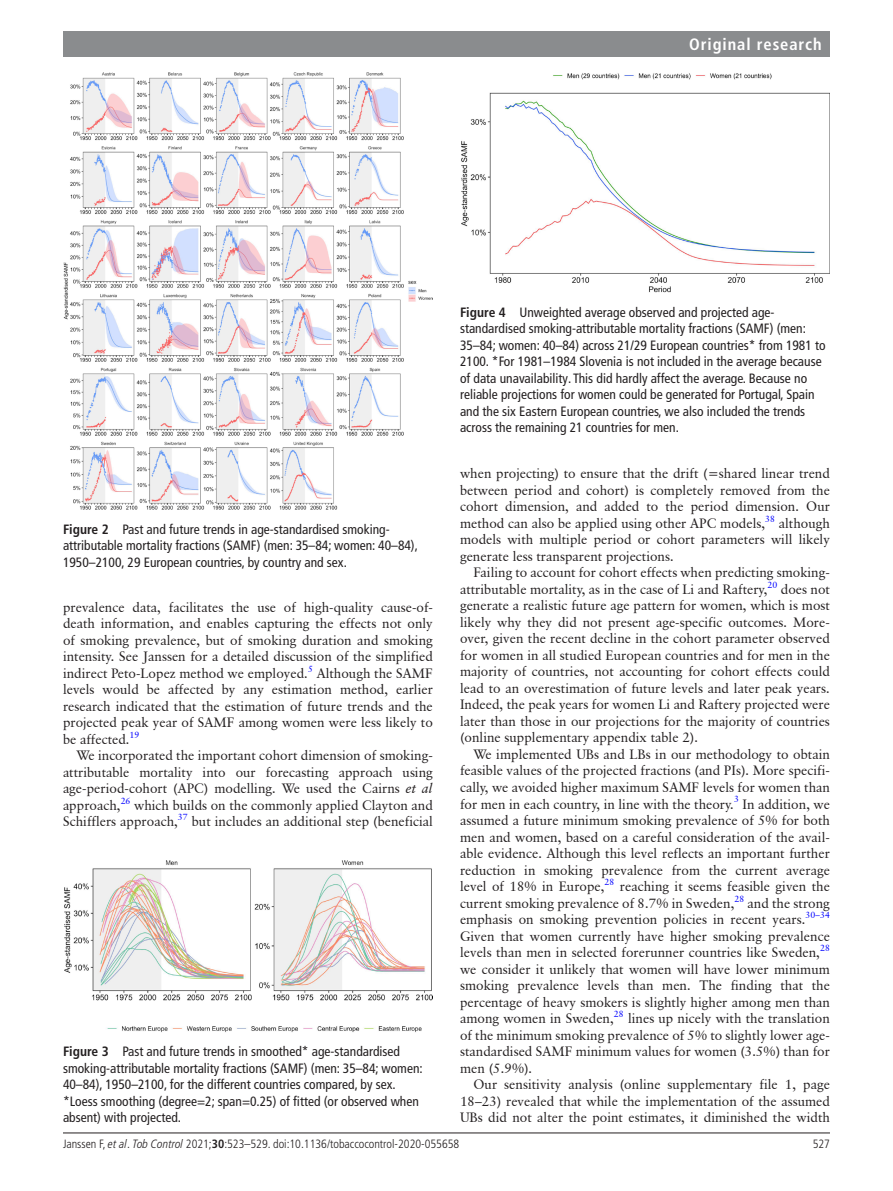
<style>
.page{position:relative;width:893px;height:1191px;background:#fff}
.page>*{position:absolute;margin:0;border:0;box-sizing:border-box;transform-origin:0 0}
.t1{font:700 condensed 16.5px "Frutiger LT Pro";letter-spacing:.055em;color:#fff}
.t2{font:13.5px/16.5px "Classical Garamond BT";color:#231f20;text-align:justify}
.t3{font:condensed 13.5px/16.5px "Frutiger LT Pro";color:#231f20}
.t4{font:300 condensed 12px "Frutiger LT Pro";color:#231f20}
.s1{font-weight:700}
.s2{font-style:italic}
</style>
<div class="page">
<hr style="left:63px;top:1132px;width:767px;height:1px;background:#231f20">
<div style="left:63px;top:31px;width:767px;height:25px;background:#8a8c8e"></div>
<img style="left:63px;top:72px;width:370px;height:438px">
<img style="left:64px;top:861px;width:369px;height:171px">
<img style="left:461px;top:73px;width:369px;height:220px">
<p class="t1" style="left:689px;top:34px;width:134px">Original research</p>
<p class="t3" style="left:63px;top:521px;width:356px"><span class="s1">Figure 2</span> Past and future trends in age-standardised smoking&shy;attributable mortality fractions (SAMF) (men: 35–84; women: 40–84),<br>1950–2100, 29 European countries, by country and sex.</p>
<p class="t2" style="left:63px;top:598px;width:371px">prevalence data, facilitates the use of high-quality cause-of&shy;death information, and enables capturing the effects not only of smoking prevalence, but of smoking duration and smoking intensity. See Janssen for a detailed discussion of the simplified indirect Peto-Lopez method we employed.<sup>5</sup> Although the SAMF levels would be affected by any estimation method, earlier research indicated that the estimation of future trends and the projected peak year of SAMF among women were less likely to be affected.<sup>19</sup></p>
<p class="t2" style="left:63px;top:747px;width:371px;text-indent:14px">We incorporated the important cohort dimension of smoking&shy;attributable mortality into our forecasting approach using age-period-cohort (APC) modelling. We used the Cairns <span class="s2">et al </span>approach,<sup>26</sup> which builds on the commonly applied Clayton and Schifflers approach,<sup>37</sup> but includes an additional step (beneficial</p>
<p class="t3" style="left:63px;top:1043px;width:361px"><span class="s1">Figure 3</span> Past and future trends in smoothed* age-standardised smoking-attributable mortality fractions (SAMF) (men: 35–84; women:<br>40–84), 1950–2100, for the different countries compared, by sex. *Loess smoothing (degree=2; span=0.25) of fitted (or observed when absent) with projected.</p>
<p class="t3" style="left:460px;top:304px;width:367px"><span class="s1">Figure 4</span> Unweighted average observed and projected age&shy;standardised smoking-attributable mortality fractions (SAMF) (men:<br>35–84; women: 40–84) across 21/29 European countries* from 1981 to 2100. *For 1981–1984 Slovenia is not included in the average because of data unavailability. This did hardly affect the average. Because no reliable projections for women could be generated for Portugal, Spain and the six Eastern European countries, we also included the trends across the remaining 21 countries for men.</p>
<p class="t2" style="left:460px;top:465px;width:371px">when projecting) to ensure that the drift (=shared linear trend between period and cohort) is completely removed from the cohort dimension, and added to the period dimension. Our method can also be applied using other APC models,<sup>38</sup> although models with multiple period or cohort parameters will likely generate less transparent projections.</p>
<p class="t2" style="left:460px;top:564px;width:371px;text-indent:14px">Failing to account for cohort effects when predicting smoking&shy;attributable mortality, as in the case of Li and Raftery,<sup>20</sup> does not generate a realistic future age pattern for women, which is most likely why they did not present age-specific outcomes. More&shy;over, given the recent decline in the cohort parameter observed for women in all studied European countries and for men in the majority of countries, not accounting for cohort effects could lead to an overestimation of future levels and later peak years.<br>Indeed, the peak years for women Li and Raftery projected were later than those in our projections for the majority of countries (online supplementary appendix table 2).</p>
<p class="t2" style="left:460px;top:746px;width:371px;text-indent:14px">We implemented UBs and LBs in our methodology to obtain feasible values of the projected fractions (and PIs). More specifi&shy;cally, we avoided higher maximum SAMF levels for women than for men in each country, in line with the theory.<sup>3</sup> In addition, we assumed a future minimum smoking prevalence of 5% for both men and women, based on a careful consideration of the avail&shy;able evidence. Although this level reflects an important further reduction in smoking prevalence from the current average level of 18% in Europe,<sup>28</sup> reaching it seems feasible given the current smoking prevalence of 8.7% in Sweden,<sup>28</sup> and the strong emphasis on smoking prevention policies in recent years.<sup>30–34<br></sup>Given that women currently have higher smoking prevalence levels than men in selected forerunner countries like Sweden,<sup>28 </sup>we consider it unlikely that women will have lower minimum smoking prevalence levels than men. The finding that the percentage of heavy smokers is slightly higher among men than among women in Sweden,<sup>28</sup> lines up nicely with the translation of the minimum smoking prevalence of 5% to slightly lower age&shy;standardised SAMF minimum values for women (3.5%) than for men (5.9%).</p>
<p class="t2" style="left:460px;top:1076px;width:371px;text-indent:14px">Our sensitivity analysis (online supplementary file 1, page 18–23) revealed that while the implementation of the assumed UBs did not alter the point estimates, it diminished the width</p>
<p class="t4" style="left:63px;top:1136px;width:398px">Janssen F, <span class="s2">et al</span>. <span class="s2">Tob Control</span> 2021;<span class="s1">30</span>:523–529. doi:10.1136/tobaccocontrol-2020-055658</p>
<p class="t4" style="left:813px;top:1136px;width:19px">527</p>
</div>
